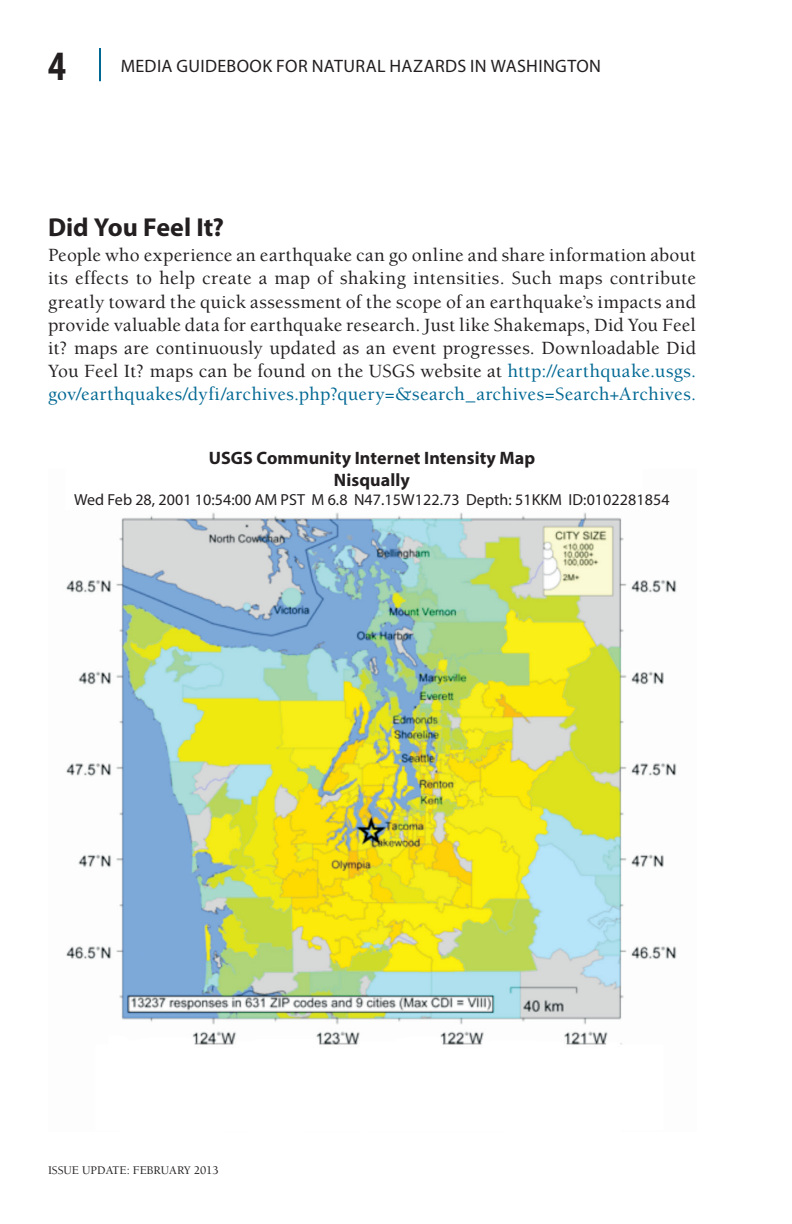
<style>
.page{position:relative;width:792px;height:1224px;background:#fff}
.page>*{position:absolute;margin:0;border:0;box-sizing:border-box;transform-origin:0 0}
.X_Page___Left{font:700 condensed 42px "Myriad Pro";color:#231f20}
.Body_Sub_1{font:700 26px "Myriad Pro";color:#231f20}
.Body_2{font:500 19.2px/23.2px "Berkeley";letter-spacing:.015em;color:#231f20}
.t1{font:18px "Myriad Pro";letter-spacing:.02em;color:#231f20}
.Caption_1{font:700 18px "Myriad Pro";letter-spacing:.005em;color:#231f20}
.Caption_2{font:16px "Myriad Pro";letter-spacing:.005em;color:#231f20}
.t2{font:500 12px "Berkeley";color:#231f20}
.s1{color:#006893}
</style>
<div class="page">
<hr style="left:99px;top:48px;width:2px;height:33px;background:#006893">
<img style="left:66px;top:512px;width:611px;height:533px">
<p class="X_Page___Left" style="left:48px;top:40px;width:19px">4</p>
<p class="t1" style="left:121px;top:55px;width:482px">MEDIA GUIDEBOOK FOR NATURAL HAZARDS IN WASHINGTON</p>
<p class="Body_Sub_1" style="left:48px;top:210px;width:178px">Did You Feel It?</p>
<p class="Body_2" style="left:48px;top:244px;width:650px">People who experience an earthquake can go online and share information about its effects to help create a map of shaking intensities. Such maps contribute greatly toward the quick assessment of the scope of an earthquake’s impacts and provide valuable data for earthquake research. Just like Shakemaps, Did You Feel it? maps are continuously updated as an event progresses. Downloadable Did You Feel It? maps can be found on the USGS website at <span class="s1">http://earthquake.usgs. gov/earthquakes/dyfi/archives.php?query=&amp;search_archives=Search+Archives.</span></p>
<p class="Caption_1" style="left:209px;top:446px;width:328px">USGS Community Internet Intensity Map</p>
<p class="Caption_1" style="left:334px;top:468px;width:78px">Nisqually</p>
<p class="Caption_2" style="left:74px;top:490px;width:597px">Wed Feb 28, 2001 10:54:00 AM PST M 6.8 N47.15W122.73 Depth: 51KKM ID:0102281854</p>
<p class="t2" style="left:48px;top:1164px;width:172px">ISSUE UPDATE: FEBRUARY 2013</p>
</div>
